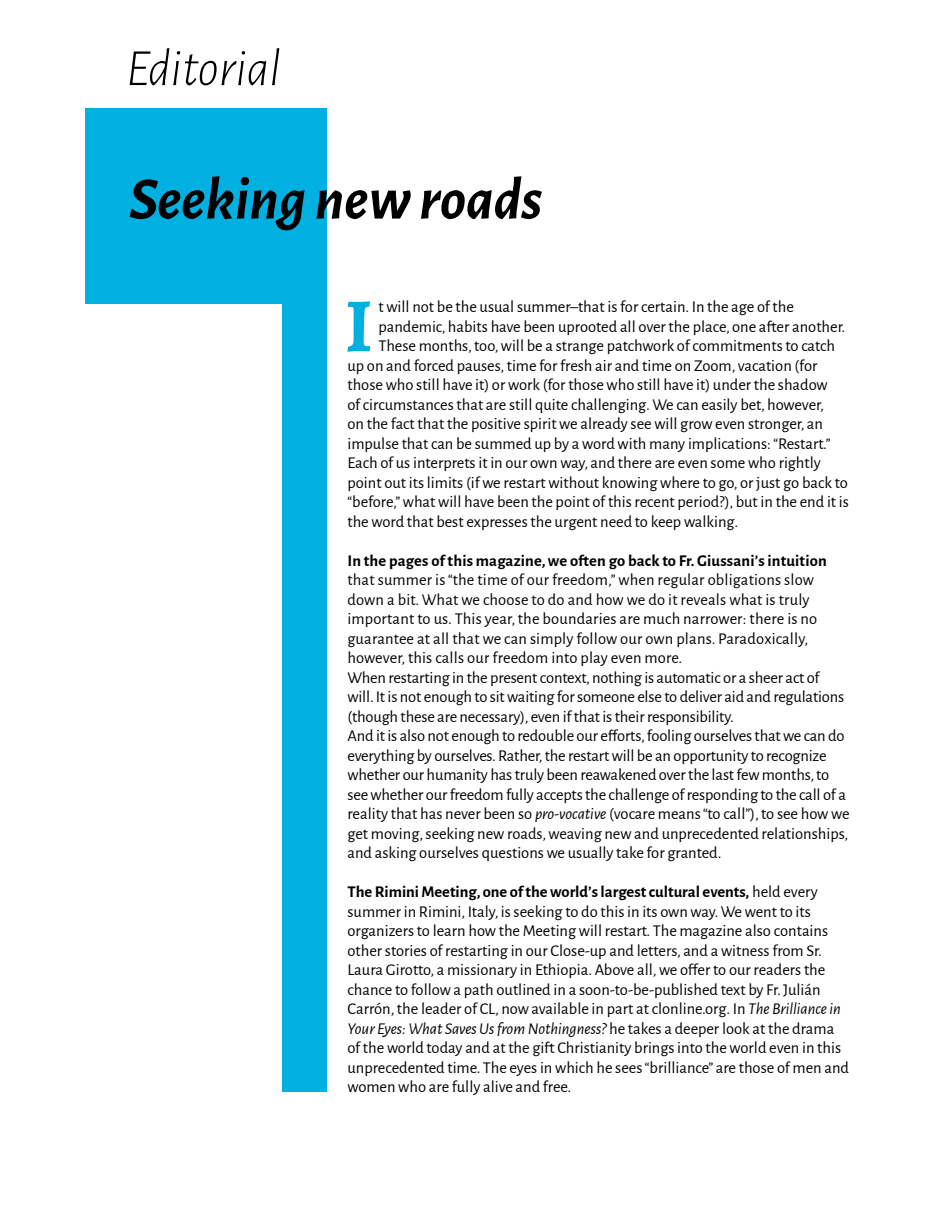
<style>
.page{position:relative;width:936px;height:1212px;background:#fff}
.page>*{position:absolute;margin:0;border:0;box-sizing:border-box;transform-origin:0 0}
.t1{font:700 76.65px "Alegreya";color:#00b0e1}
.t2{font:italic 700 60px "Alegreya Sans";color:#000}
.t3{font:italic 300 52.5px "Alegreya Sans";color:#000}
.t4{font:16.5px/19.5px "Alegreya Sans";color:#000}
.t5{font:700 16.5px "Alegreya Sans";letter-spacing:.01em;color:#000}
.s1{font-style:italic}
.s2{font-weight:700}
</style>
<div class="page">
<div style="left:85px;top:108px;width:241px;height:984px;background:#00b0e1"></div>
<div style="left:74px;top:304px;width:208px;height:809px;background:#fff"></div>
<h3 class="t3" style="left:126px;top:34px;width:156px">Editorial</h3>
<h2 class="t2" style="left:129px;top:156px;width:414px">Seeking new roads</h2>
<h1 class="t1" style="left:344px;top:276px;width:29px">I</h1>
<p class="t4" style="left:378px;top:296px;width:417px">t will not be the usual summer–that is for certain. In the age of the</p>
<p class="t4" style="left:378px;top:316px;width:468px">pandemic, habits have been uprooted all over the place, one after another.</p>
<p class="t4" style="left:378px;top:335px;width:458px">These months, too, will be a strange patchwork of commitments to catch</p>
<p class="t4" style="left:347px;top:355px;width:471px">up on and forced pauses, time for fresh air and time on Zoom, vacation (for</p>
<p class="t4" style="left:347px;top:374px;width:482px">those who still have it) or work (for those who still have it) under the shadow</p>
<p class="t4" style="left:347px;top:394px;width:478px">of circumstances that are still quite challenging. We can easily bet, however,</p>
<p class="t4" style="left:347px;top:413px;width:477px">on the fact that the positive spirit we already see will grow even stronger, an</p>
<p class="t4" style="left:347px;top:433px;width:484px">impulse that can be summed up by a word with many implications: “Restart.”</p>
<p class="t4" style="left:347px;top:452px;width:475px">Each of us interprets it in our own way, and there are even some who rightly</p>
<p class="t4" style="left:347px;top:472px;width:502px">point out its limits (if we restart without knowing where to go, or just go back to</p>
<p class="t4" style="left:347px;top:491px;width:503px">“before,” what will have been the point of this recent period?), but in the end it is</p>
<p class="t4" style="left:347px;top:511px;width:392px">the word that best expresses the urgent need to keep walking.</p>
<p class="t5" style="left:347px;top:548px;width:481px">In the pages of this magazine, we often go back to Fr. Giussani’s intuition</p>
<p class="t4" style="left:347px;top:569px;width:503px">that summer is “the time of our freedom,” when regular obligations slow down a bit. What we choose to do and how we do it reveals what is truly important to us. This year, the boundaries are much narrower: there is no guarantee at all that we can simply follow our own plans. Paradoxically, however, this calls our freedom into play even more.<br>When restarting in the present context, nothing is automatic or a sheer act of will. It is not enough to sit waiting for someone else to deliver aid and regulations (though these are necessary), even if that is their responsibility.<br>And it is also not enough to redouble our efforts, fooling ourselves that we can do everything by ourselves. Rather, the restart will be an opportunity to recognize whether our humanity has truly been reawakened over the last few months, to see whether our freedom fully accepts the challenge of responding to the call of a reality that has never been so <span class="s1">pro-vocative</span> (vocare means “to call”), to see how we get moving, seeking new roads, weaving new and unprecedented relationships, and asking ourselves questions we usually take for granted.</p>
<p class="t4" style="left:347px;top:881px;width:503px"><span class="s2">The Rimini Meeting, one of the world’s largest cultural events,</span> held every summer in Rimini, Italy, is seeking to do this in its own way. We went to its organizers to learn how the Meeting will restart. The magazine also contains other stories of restarting in our Close-up and letters, and a witness from Sr.<br>Laura Girotto, a missionary in Ethiopia. Above all, we offer to our readers the chance to follow a path outlined in a soon-to-be-published text by Fr. Julián Carrón, the leader of CL, now available in part at clonline.org. In <span class="s1">The Brilliance in Your Eyes: What Saves Us from Nothingness?</span> he takes a deeper look at the drama of the world today and at the gift Christianity brings into the world even in this unprecedented time. The eyes in which he sees “brilliance” are those of men and women who are fully alive and free.</p>
</div>
